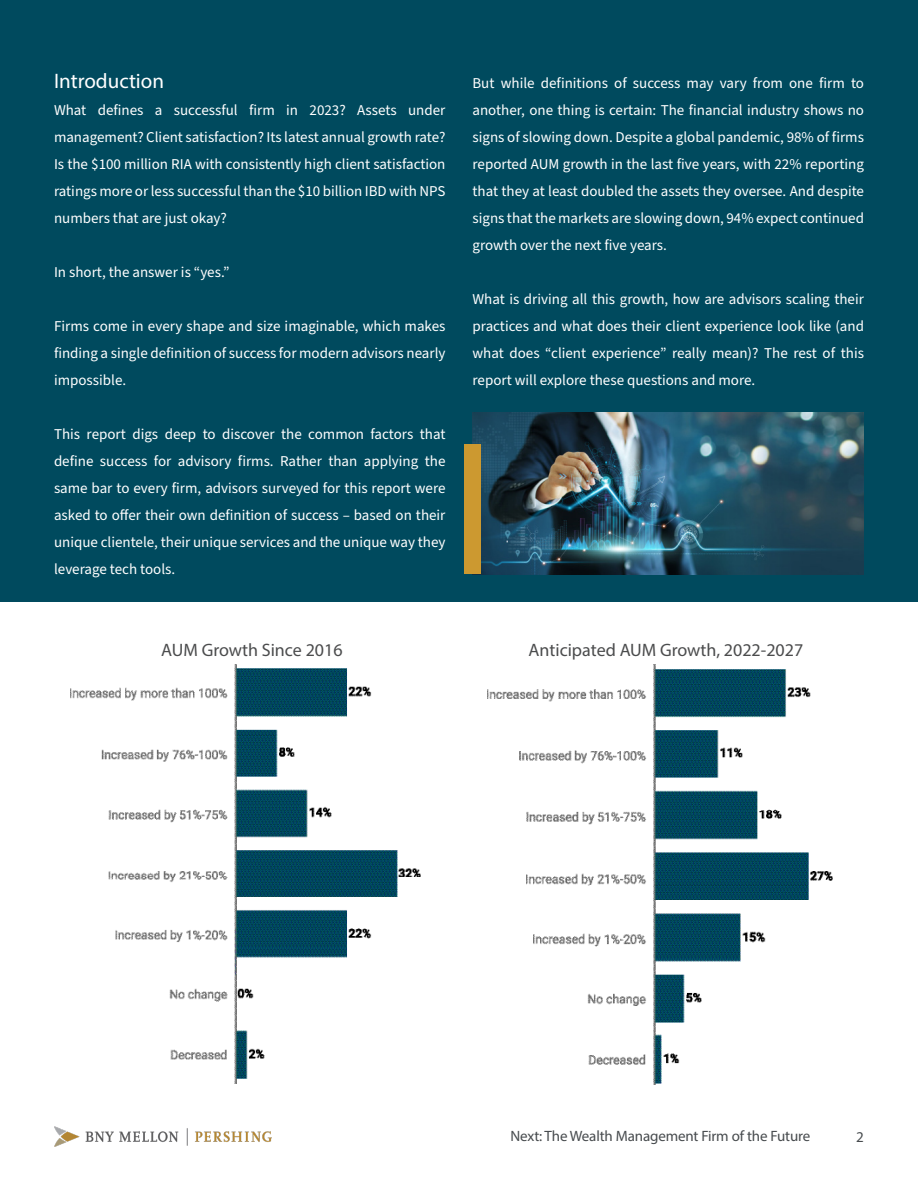
<style>
.page{position:relative;width:918px;height:1188px;background:#fff}
.page>*{position:absolute;margin:0;border:0;box-sizing:border-box;transform-origin:0 0}
.Headlines{font:21px "Myriad Pro";color:#fff}
.Headlines-2{font:18px "Myriad Pro";color:#4b4c4d}
.Headlines-3{font:15px/27px "Source Sans Pro";color:#fff;text-align:justify}
.t1{font:15px "Myriad Pro";letter-spacing:-.01em;color:#474b4e}
</style>
<div class="page">
<img style="left:54px;top:1127px;width:217px;height:20px">
<div style="left:0;top:0;width:918px;height:602px;background:#004a5e"></div>
<img style="left:70px;top:664px;width:350px;height:419px">
<img style="left:488px;top:664px;width:345px;height:420px">
<img style="left:472px;top:412px;width:392px;height:162px">
<div style="left:464px;top:445px;width:17px;height:129px;background:#cc9930"></div>
<p class="Headlines" style="left:54px;top:69px;width:112px">Introduction</p>
<p class="Headlines-3" style="left:54px;top:97px;width:393px">What defines a successful firm in 2023? Assets under management? Client satisfaction? Its latest annual growth rate?<br>Is the $100 million RIA with consistently high client satisfaction ratings more or less successful than the $10 billion IBD with NPS numbers that are just okay?</p>
<p class="Headlines-3" style="left:54px;top:259px;width:177px">In short, the answer is “yes.”</p>
<p class="Headlines-3" style="left:54px;top:313px;width:393px">Firms come in every shape and size imaginable, which makes finding a single definition of success for modern advisors nearly impossible.</p>
<p class="Headlines-3" style="left:54px;top:421px;width:393px">This report digs deep to discover the common factors that define success for advisory firms. Rather than applying the same bar to every firm, advisors surveyed for this report were asked to offer their own definition of success – based on their unique clientele, their unique services and the unique way they leverage tech tools.</p>
<p class="Headlines-3" style="left:472px;top:70px;width:393px">But while definitions of success may vary from one firm to another, one thing is certain: The financial industry shows no signs of slowing down. Despite a global pandemic, 98% of firms reported AUM growth in the last five years, with 22% reporting that they at least doubled the assets they oversee. And despite signs that the markets are slowing down, 94% expect continued growth over the next five years.</p>
<p class="Headlines-3" style="left:472px;top:286px;width:393px">What is driving all this growth, how are advisors scaling their practices and what does their client experience look like (and what does “client experience” really mean)? The rest of this report will explore these questions and more.</p>
<p class="Headlines-2" style="left:161px;top:638px;width:183px">AUM Growth Since 2016</p>
<p class="Headlines-2" style="left:529px;top:638px;width:276px">Anticipated AUM Growth, 2022-2027</p>
<p class="t1" style="left:510px;top:1127px;width:301px">Next: The Wealth Management Firm of the Future</p>
<p class="t1" style="left:856px;top:1127px;width:9px">2</p>
</div>
